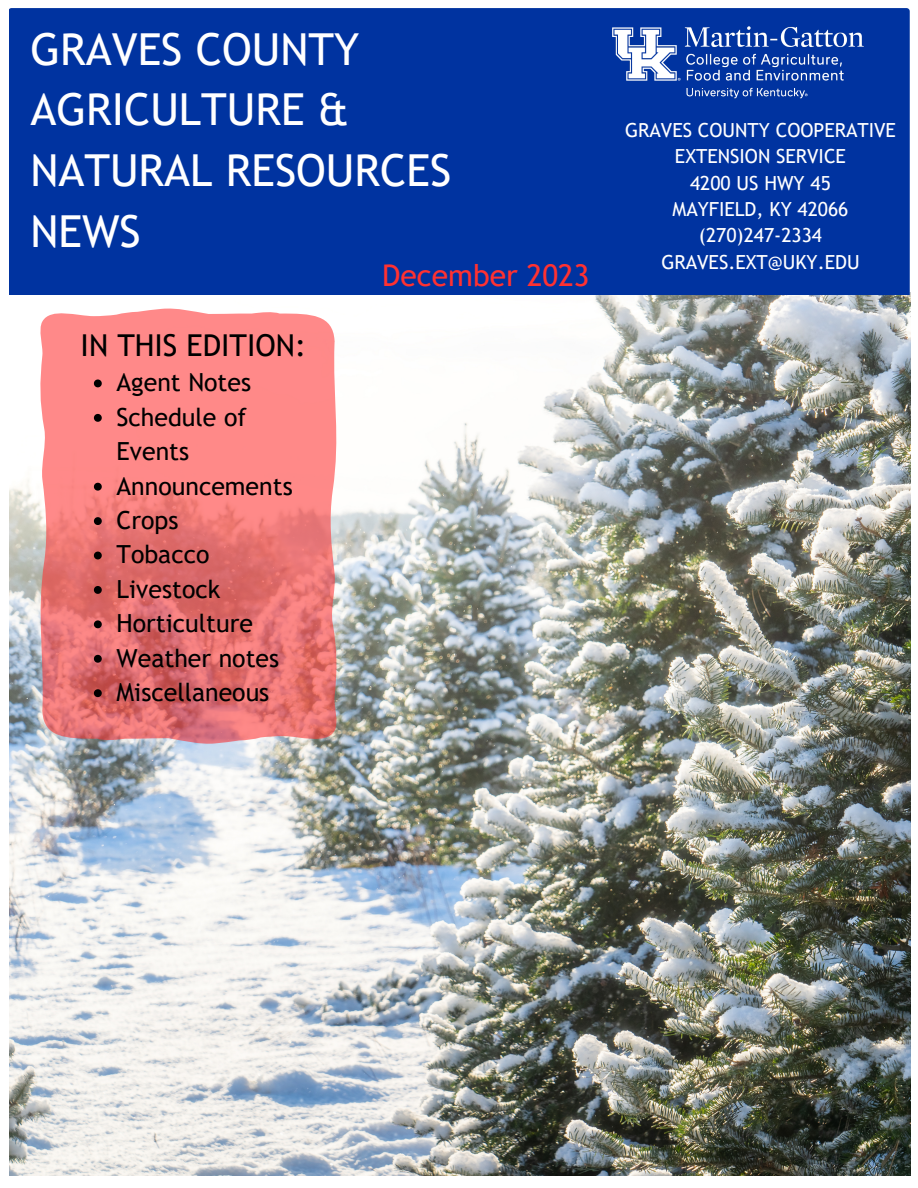
<style>
.page{position:relative;width:918px;height:1188px;background:#fff}
.page>*{position:absolute;margin:0;border:0;box-sizing:border-box;transform-origin:0 0}
.t1{font:44.1px/60.8px "Trebuchet MS";color:#fff}
.t2{font:30.15px "Trebuchet MS";color:#000}
.t3{font:30px "Trebuchet MS";color:#ff3131}
.t4{font:24.9px/34.3px "Trebuchet MS";color:#000}
.t5{font:19.35px/26.5px "Trebuchet MS";color:#fff;text-align:center}
</style>
<div class="page">
<img style="left:9px;top:295px;width:901px;height:881px">
<div style="left:9px;top:8px;width:901px;height:287px;background:#0033a0"></div>
<svg style="left:40px;top:309px;width:297px;height:435px;background:#ef8080"></svg>
<img style="left:557px;top:8px;width:353px;height:112px">
<svg style="left:94px;top:380px;width:8px;height:7px"></svg>
<svg style="left:94px;top:414px;width:8px;height:8px"></svg>
<svg style="left:94px;top:483px;width:8px;height:8px"></svg>
<svg style="left:94px;top:517px;width:8px;height:8px"></svg>
<svg style="left:94px;top:552px;width:8px;height:7px"></svg>
<svg style="left:94px;top:586px;width:8px;height:8px"></svg>
<svg style="left:94px;top:620px;width:8px;height:8px"></svg>
<svg style="left:94px;top:655px;width:8px;height:8px"></svg>
<svg style="left:94px;top:689px;width:8px;height:8px"></svg>
<p class="t1" style="left:30px;top:18px;width:330px">GRAVES COUNTY</p>
<p class="t1" style="left:30px;top:79px;width:423px">AGRICULTURE &amp;<br>NATURAL RESOURCES</p>
<p class="t1" style="left:30px;top:201px;width:112px">NEWS</p>
<p class="t2" style="left:81px;top:328px;width:227px">IN THIS EDITION:</p>
<p class="t4" style="left:117px;top:365px;width:136px">Agent Notes</p>
<p class="t4" style="left:117px;top:400px;width:131px">Schedule of<br>Events</p>
<p class="t4" style="left:117px;top:468px;width:178px">Announcements</p>
<p class="t4" style="left:117px;top:503px;width:63px">Crops</p>
<p class="t4" style="left:117px;top:537px;width:94px">Tobacco</p>
<p class="t4" style="left:117px;top:572px;width:105px">Livestock</p>
<p class="t4" style="left:117px;top:606px;width:138px">Horticulture</p>
<p class="t4" style="left:117px;top:641px;width:164px">Weather notes</p>
<p class="t4" style="left:117px;top:675px;width:154px">Miscellaneous</p>
<p class="t3" style="left:382px;top:257px;width:209px">December 2023</p>
<p class="t5" style="left:625px;top:116px;width:272px">GRAVES COUNTY COOPERATIVE<br>EXTENSION SERVICE</p>
<p class="t5" style="left:690px;top:169px;width:142px">4200 US HWY 45</p>
<p class="t5" style="left:673px;top:196px;width:177px">MAYFIELD, KY 42066</p>
<p class="t5" style="left:699px;top:222px;width:125px">(270)247-2334</p>
<p class="t5" style="left:661px;top:249px;width:200px">GRAVES.EXT@UKY.EDU</p>
</div>
